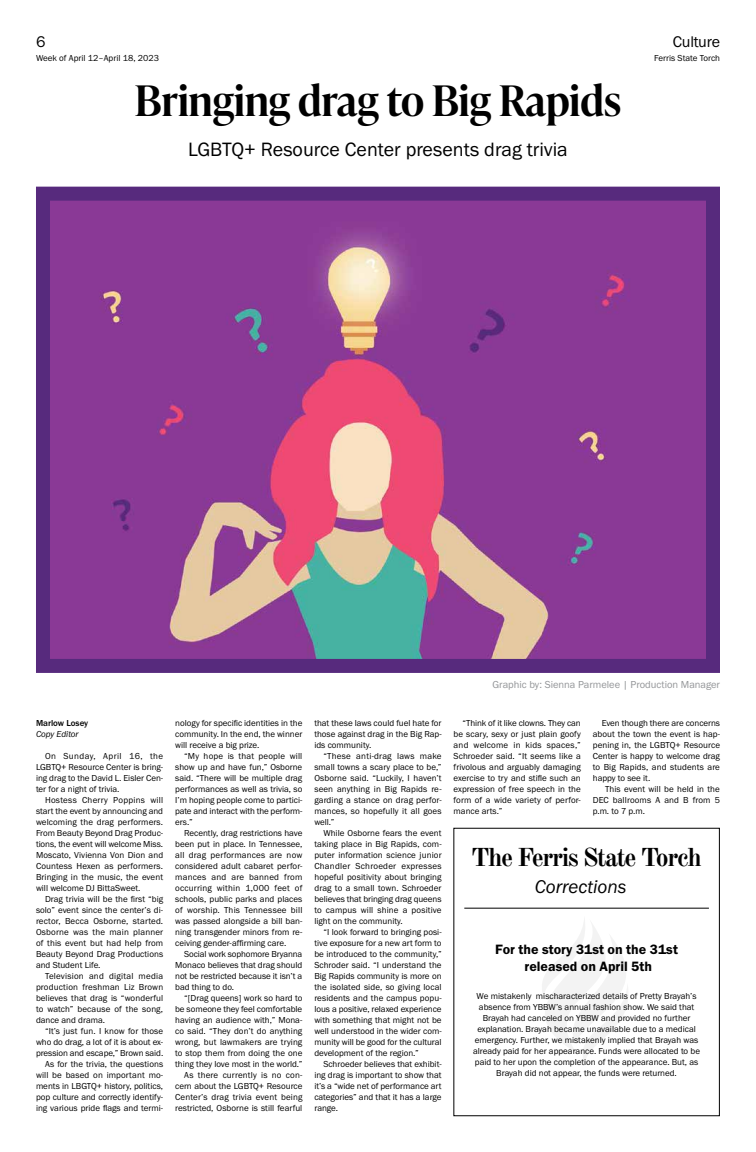
<style>
.page{position:relative;width:756px;height:1152px;background:#fff}
.page>*{position:absolute;margin:0;border:0;box-sizing:border-box;transform-origin:0 0}
.t1{font:600 42px "Ivy Presto Headline";color:#000}
.t2{font:700 25.7px "Old Standard TT";letter-spacing:-.06em;color:#000}
.t3{font:20px "Franklin Gothic URW Boo";color:#000}
.t4{font:19px "Franklin Gothic URW Boo Ita";color:#000}
.t5{font:16px "Franklin Gothic URW Boo";letter-spacing:-.01em;color:#000}
.t6{font:14px/17px "Franklin Gothic URW Dem";color:#000;text-align:center}
.t7{font:10.5px "Franklin Gothic URW Boo";color:#939598}
.t8{font:9px/11px "Franklin Gothic URW Boo";color:#000;text-align:justify}
.t9{font:500 9px "Franklin Gothic URW";color:#000}
.t10{font:9px "Franklin Gothic URW Boo Ita";color:#000}
</style>
<div class="page">
<img style="left:51px;top:202px;width:654px;height:456px">
<div style="left:36px;top:187px;width:684px;height:486px;border:14px solid #572a7d"></div>
<svg style="left:542px;top:919px;width:86px;height:145px"></svg>
<hr style="left:464px;top:908px;width:245px;height:1px;background:#000">
<h3 class="t5" style="left:36px;top:31px;width:11px">6</h3>
<p class="t8" style="left:36px;top:52px;width:125px">Week of April 12–April 18, 2023</p>
<h1 class="t1" style="left:135px;top:71px;width:488px">Bringing drag to Big Rapids</h1>
<h3 class="t3" style="left:188px;top:137px;width:381px">LGBTQ+ Resource Center presents drag trivia</h3>
<h3 class="t5" style="left:673px;top:31px;width:49px">Culture</h3>
<p class="t8" style="left:654px;top:52px;width:67px">Ferris State Torch</p>
<p class="t9" style="left:36px;top:717px;width:54px">Marlow Losey</p>
<p class="t10" style="left:36px;top:728px;width:44px">Copy Editor</p>
<p class="t8" style="left:36px;top:750px;width:129px;text-indent:9px">On Sunday, April 16, the LGBTQ+ Resource Center is bring&shy;ing drag to the David L. Eisler Cen&shy;ter for a night of trivia.</p>
<p class="t8" style="left:36px;top:794px;width:129px;text-indent:9px">Hostess Cherry Poppins will start the event by announcing and welcoming the drag performers.<br>From Beauty Beyond Drag Produc&shy;tions, the event will welcome Miss.<br>Moscato, Vivienna Von Dion and Countess Hexen as performers.<br>Bringing in the music, the event will welcome DJ BittaSweet.</p>
<p class="t8" style="left:36px;top:893px;width:129px;text-indent:9px">Drag trivia will be the first “big solo” event since the center’s di&shy;rector, Becca Osborne, started.<br>Osborne was the main planner of this event but had help from Beauty Beyond Drag Productions and Student Life.</p>
<p class="t8" style="left:36px;top:970px;width:129px;text-indent:9px">Television and digital media production freshman Liz Brown believes that drag is “wonderful to watch” because of the song, dance and drama.</p>
<p class="t8" style="left:36px;top:1025px;width:129px;text-align:right">“It’s just fun. I know for those who do drag, a lot of it is about ex&shy;pression and escape,” Brown said.<br>As for the trivia, the questions will be based on important mo&shy;ments in LBGTQ+ history, politics, pop culture and correctly identify&shy;ing various pride flags and termi-</p>
<p class="t8" style="left:175px;top:717px;width:129px">nology for specific identities in the community. In the end, the winner will receive a big prize.</p>
<p class="t8" style="left:175px;top:750px;width:129px;text-indent:9px">“My hope is that people will show up and have fun,” Osborne said. “There will be multiple drag performances as well as trivia, so I’m hoping people come to partici&shy;pate and interact with the perform&shy;ers.”</p>
<p class="t8" style="left:175px;top:827px;width:129px;text-indent:9px">Recently, drag restrictions have been put in place. In Tennessee, all drag performances are now considered adult cabaret perfor&shy;mances and are banned from occurring within 1,000 feet of schools, public parks and places of worship. This Tennessee bill was passed alongside a bill ban&shy;ning transgender minors from re&shy;ceiving gender-affirming care.</p>
<p class="t8" style="left:175px;top:948px;width:129px;text-indent:9px">Social work sophomore Bryanna Monaco believes that drag should not be restricted because it isn’t a bad thing to do.</p>
<p class="t8" style="left:175px;top:992px;width:129px;text-align:right">“[Drag queens] work so hard to be someone they feel comfortable having an audience with,” Mona&shy;co said. “They don’t do anything wrong, but lawmakers are trying to stop them from doing the one thing they love most in the world.”<br>As there currently is no con&shy;cern about the LGBTQ+ Resource<br>Center’s drag trivia event being restricted, Osborne is still fearful</p>
<p class="t8" style="left:314px;top:717px;width:129px">that these laws could fuel hate for those against drag in the Big Rap&shy;ids community.</p>
<p class="t8" style="left:314px;top:750px;width:129px;text-indent:9px">“These anti-drag laws make small towns a scary place to be,” Osborne said. “Luckily, I haven’t seen anything in Big Rapids re&shy;garding a stance on drag perfor&shy;mances, so hopefully it all goes well.”</p>
<p class="t8" style="left:314px;top:827px;width:129px;text-indent:9px">While Osborne fears the event taking place in Big Rapids, com&shy;puter information science junior Chandler Schroeder expresses hopeful positivity about bringing drag to a small town. Schroeder believes that bringing drag queens to campus will shine a positive light on the community.</p>
<p class="t8" style="left:314px;top:926px;width:129px;text-indent:9px">“I look forward to bringing posi&shy;tive exposure for a new art form to be introduced to the community,” Schroder said. “I understand the Big Rapids community is more on the isolated side, so giving local residents and the campus popu&shy;lous a positive, relaxed experience with something that might not be well understood in the wider com&shy;munity will be good for the cultural development of the region.”</p>
<p class="t8" style="left:314px;top:1058px;width:129px;text-indent:9px">Schroeder believes that exhibit&shy;ing drag is important to show that it’s a “wide net of performance art categories” and that it has a large range.</p>
<p class="t7" style="left:492px;top:678px;width:229px">Graphic by: Sienna Parmelee | Production Manager</p>
<p class="t8" style="left:454px;top:717px;width:129px;text-indent:9px">“Think of it like clowns. They can be scary, sexy or just plain goofy and welcome in kids spaces,” Schroeder said. “It seems like a frivolous and arguably damaging exercise to try and stifle such an expression of free speech in the form of a wide variety of perfor&shy;mance arts.”</p>
<p class="t8" style="left:593px;top:717px;width:129px;text-indent:9px">Even though there are concerns about the town the event is hap&shy;pening in, the LGBTQ+ Resource Center is happy to welcome drag to Big Rapids, and students are happy to see it.</p>
<p class="t8" style="left:593px;top:783px;width:129px;text-indent:12px">This event will be held in the DEC ballrooms A and B from 5 p.m. to 7 p.m.</p>
<h2 class="t2" style="left:471px;top:837px;width:232px">The Ferris State Torch</h2>
<h3 class="t4" style="left:535px;top:875px;width:93px">Corrections</h3>
<h3 class="t6" style="left:495px;top:940px;width:184px">For the story 31st on the 31st released on April 5th</h3>
<p class="t8" style="left:473px;top:990px;width:228px;text-align:center">We mistakenly mischaracterized details of Pretty Brayah’s absence from YBBW’s annual fashion show. We said that Brayah had canceled on YBBW and provided no further explanation. Brayah became unavailable due to a medical emergency. Further, we mistakenly implied that Brayah was already paid for her appearance. Funds were allocated to be paid to her upon the completion of the appearance. But, as Brayah did not appear, the funds were returned.</p>
</div>
